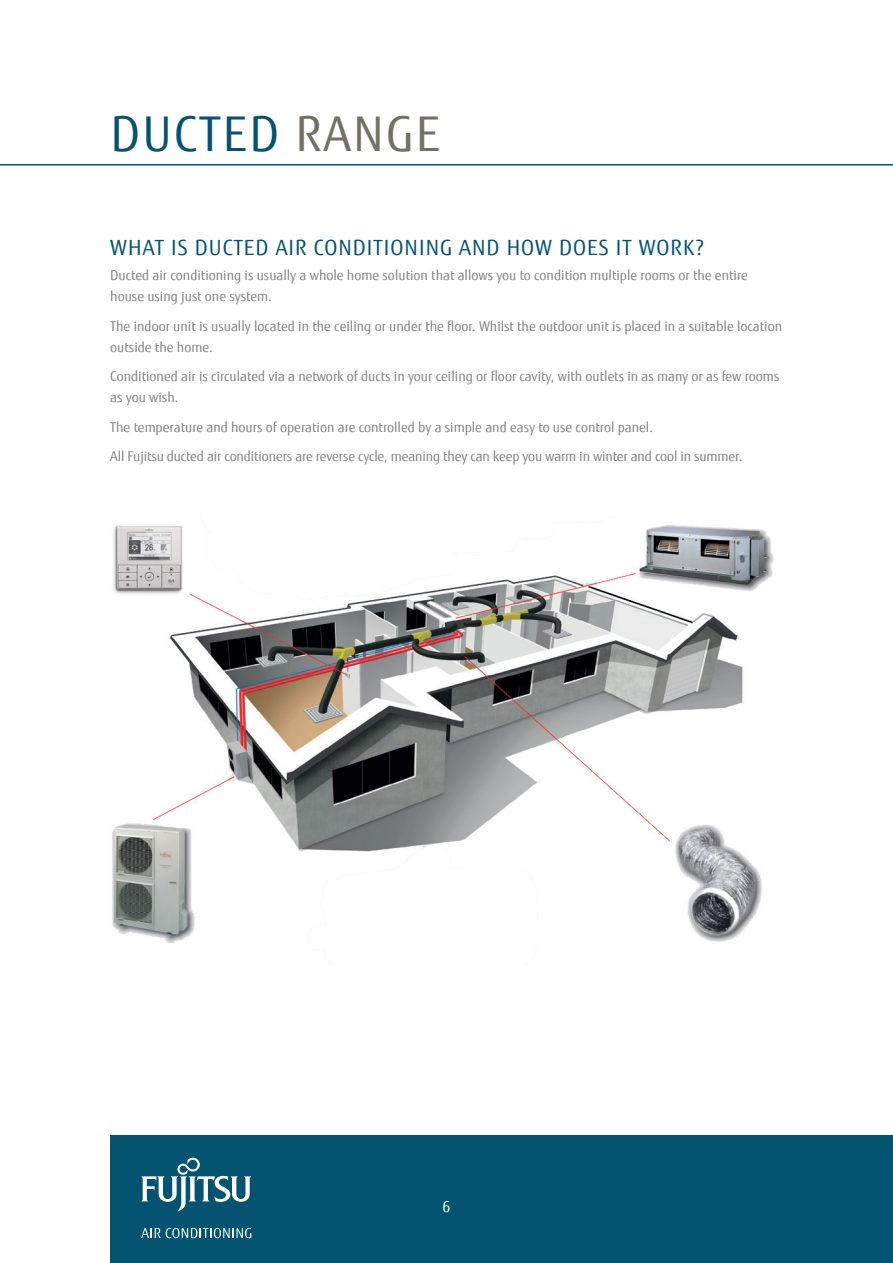
<style>
.page{position:relative;width:893px;height:1263px;background:#fff}
.page>*{position:absolute;margin:0;border:0;box-sizing:border-box;transform-origin:0 0}
.t1{font:48px "Fujitsu Sans";letter-spacing:.05em;color:#045371}
.t2{font:21px "Fujitsu Sans";letter-spacing:.05em;color:#045371}
.t3{font:15px "Fujitsu Sans";color:#fff}
.t4{font:13.5px/21px "Fujitsu Sans";color:#808285}
.s1{color:#727162}
</style>
<div class="page">
<hr style="left:0;top:164px;width:893px;height:2px;background:#045371">
<div style="left:111px;top:1135px;width:782px;height:128px;background:#045371"></div>
<svg style="left:141px;top:1157px;width:110px;height:55px"></svg>
<svg style="left:141px;top:1228px;width:110px;height:10px"></svg>
<img style="left:112px;top:524px;width:662px;height:419px">
<h1 class="t1" style="left:111px;top:104px;width:331px">DUCTED <span class="s1">RANGE</span></h1>
<h2 class="t2" style="left:110px;top:234px;width:595px">WHAT IS DUCTED AIR CONDITIONING AND HOW DOES IT WORK?</h2>
<p class="t4" style="left:110px;top:265px;width:639px">Ducted air conditioning is usually a whole home solution that allows you to condition multiple rooms or the entire house using just one system.</p>
<p class="t4" style="left:110px;top:315px;width:673px">The indoor unit is usually located in the ceiling or under the floor. Whilst the outdoor unit is placed in a suitable location outside the home.</p>
<p class="t4" style="left:110px;top:366px;width:671px">Conditioned air is circulated via a network of ducts in your ceiling or floor cavity, with outlets in as many or as few rooms as you wish.</p>
<p class="t4" style="left:110px;top:412px;width:633px;line-height:29.5px">The temperature and hours of operation are controlled by a simple and easy to use control panel.<br>All Fujitsu ducted air conditioners are reverse cycle, meaning they can keep you warm in winter and cool in summer.</p>
<p class="t3" style="left:442px;top:1197px;width:9px">6</p>
</div>
